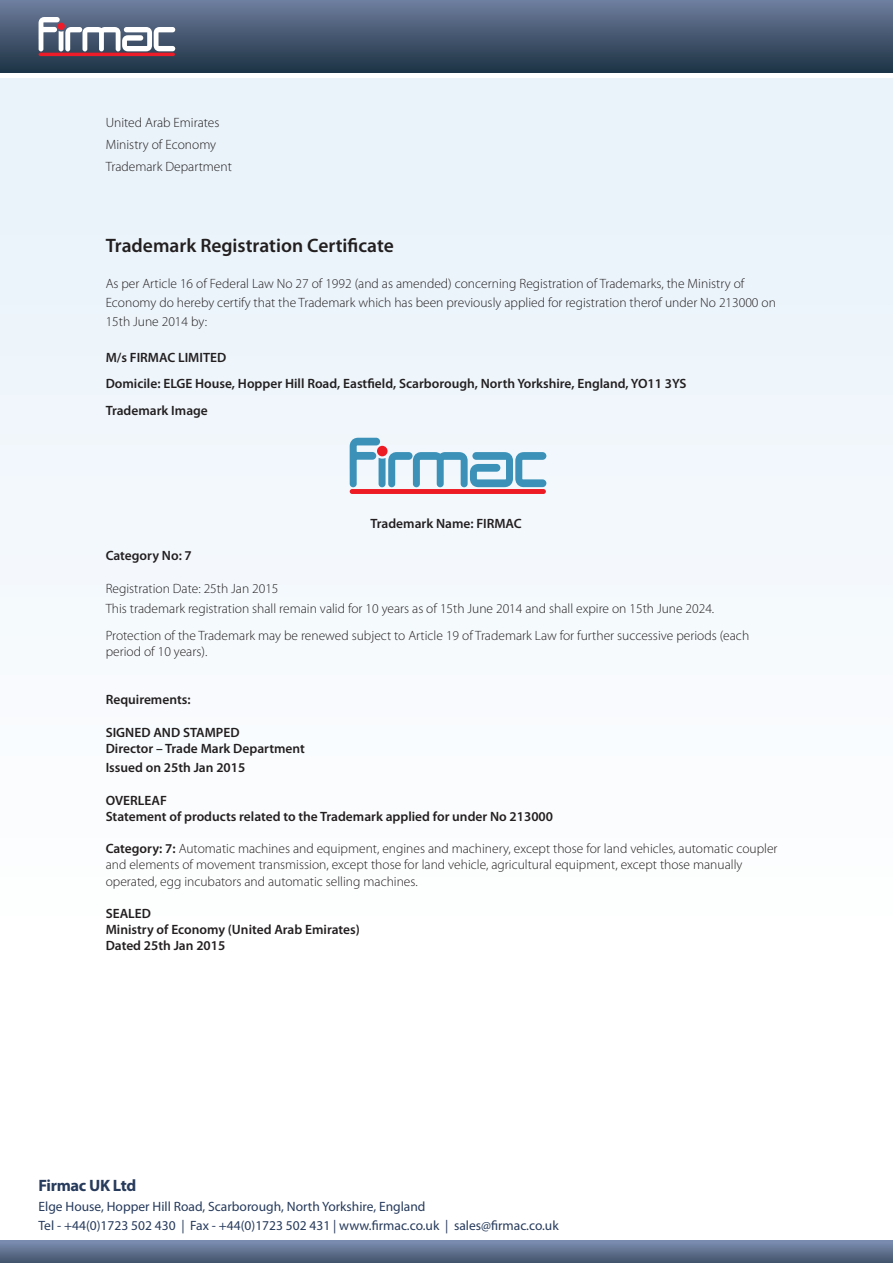
<style>
.page{position:relative;width:893px;height:1263px;background:#fff}
.page>*{position:absolute;margin:0;border:0;box-sizing:border-box;transform-origin:0 0}
.t1{font:600 19.5px "Myriad Pro";color:#231f20}
.t2{font:700 16.5px "Myriad Pro";letter-spacing:-.02em;color:#273b5c}
.t3{font:300 13.5px/16.2px "Myriad Pro";color:#231f20}
.t4{font:600 13.5px "Myriad Pro";color:#231f20}
.t5{font:13.5px "Myriad Pro";color:#273b5c}
.s1{font-weight:600}
</style>
<div class="page">
<div style="left:0;top:79px;width:893px;height:1184px;background:#f6fafd"></div>
<div style="left:0;top:0;width:893px;height:72px;background:linear-gradient(to bottom,#6e7d9e,#203446)"></div>
<hr style="left:39px;top:53px;width:136px;height:3px;background:#ee1c28;border-radius:2px">
<svg style="left:39px;top:17px;width:136px;height:34px"></svg>
<div style="left:0;top:1241px;width:893px;height:22px;background:linear-gradient(to bottom,#7d8eb2,#45566e)"></div>
<div style="left:350px;top:489px;width:196px;height:5px;background:#ed1c24;border-radius:2px"></div>
<svg style="left:350px;top:438px;width:196px;height:49px"></svg>
<p class="t3" style="left:106px;top:115px;width:115px">United Arab Emirates</p>
<p class="t3" style="left:106px;top:137px;width:112px">Ministry of Economy</p>
<p class="t3" style="left:106px;top:159px;width:128px">Trademark Department</p>
<p class="t1" style="left:106px;top:235px;width:290px">Trademark Registration Certificate</p>
<p class="t3" style="left:106px;top:274px;width:672px;line-height:19.2px">As per Article 16 of Federal Law No 27 of 1992 (and as amended) concerning Registration of Trademarks, the Ministry of<br>Economy do hereby certify that the Trademark which has been previously applied for registration therof under No 213000 on<br>15th June 2014 by:</p>
<p class="t4" style="left:106px;top:350px;width:122px">M/s FIRMAC LIMITED</p>
<p class="t4" style="left:106px;top:376px;width:582px">Domicile: ELGE House, Hopper Hill Road, Eastfield, Scarborough, North Yorkshire, England, YO11 3YS</p>
<p class="t4" style="left:106px;top:402px;width:104px">Trademark Image</p>
<p class="t4" style="left:370px;top:516px;width:153px">Trademark Name: FIRMAC</p>
<p class="t4" style="left:106px;top:548px;width:88px">Category No: 7</p>
<p class="t3" style="left:106px;top:580px;width:174px">Registration Date: 25th Jan 2015</p>
<p class="t3" style="left:106px;top:601px;width:610px">This trademark registration shall remain valid for 10 years as of 15th June 2014 and shall expire on 15th June 2024.</p>
<p class="t3" style="left:106px;top:627px;width:645px">Protection of the Trademark may be renewed subject to Article 19 of Trademark Law for further successive periods (each period of 10 years).</p>
<p class="t4" style="left:106px;top:692px;width:86px">Requirements:</p>
<p class="t4" style="left:106px;top:725px;width:135px">SIGNED AND STAMPED</p>
<p class="t4" style="left:106px;top:741px;width:201px">Director – Trade Mark Department</p>
<p class="t4" style="left:106px;top:760px;width:141px">Issued on 25th Jan 2015</p>
<p class="t4" style="left:106px;top:792px;width:63px">OVERLEAF</p>
<p class="t4" style="left:106px;top:809px;width:449px">Statement of products related to the Trademark applied for under No 213000</p>
<p class="t3" style="left:106px;top:841px;width:673px"><span class="s1">Category: 7:</span> Automatic machines and equipment, engines and machinery, except those for land vehicles, automatic coupler and elements of movement transmission, except those for land vehicle, agricultural equipment, except those manually operated, egg incubators and automatic selling machines.</p>
<p class="t4" style="left:106px;top:906px;width:47px">SEALED</p>
<p class="t4" style="left:106px;top:922px;width:256px">Ministry of Economy (United Arab Emirates)</p>
<p class="t4" style="left:106px;top:938px;width:121px">Dated 25th Jan 2015</p>
<p class="t2" style="left:39px;top:1176px;width:99px">Firmac UK Ltd</p>
<p class="t5" style="left:39px;top:1199px;width:388px">Elge House, Hopper Hill Road, Scarborough, North Yorkshire, England</p>
<p class="t5" style="left:39px;top:1218px;width:522px">Tel - +44(0)1723 502 430 | Fax - +44(0)1723 502 431 | www.firmac.co.uk | sales@firmac.co.uk</p>
</div>
